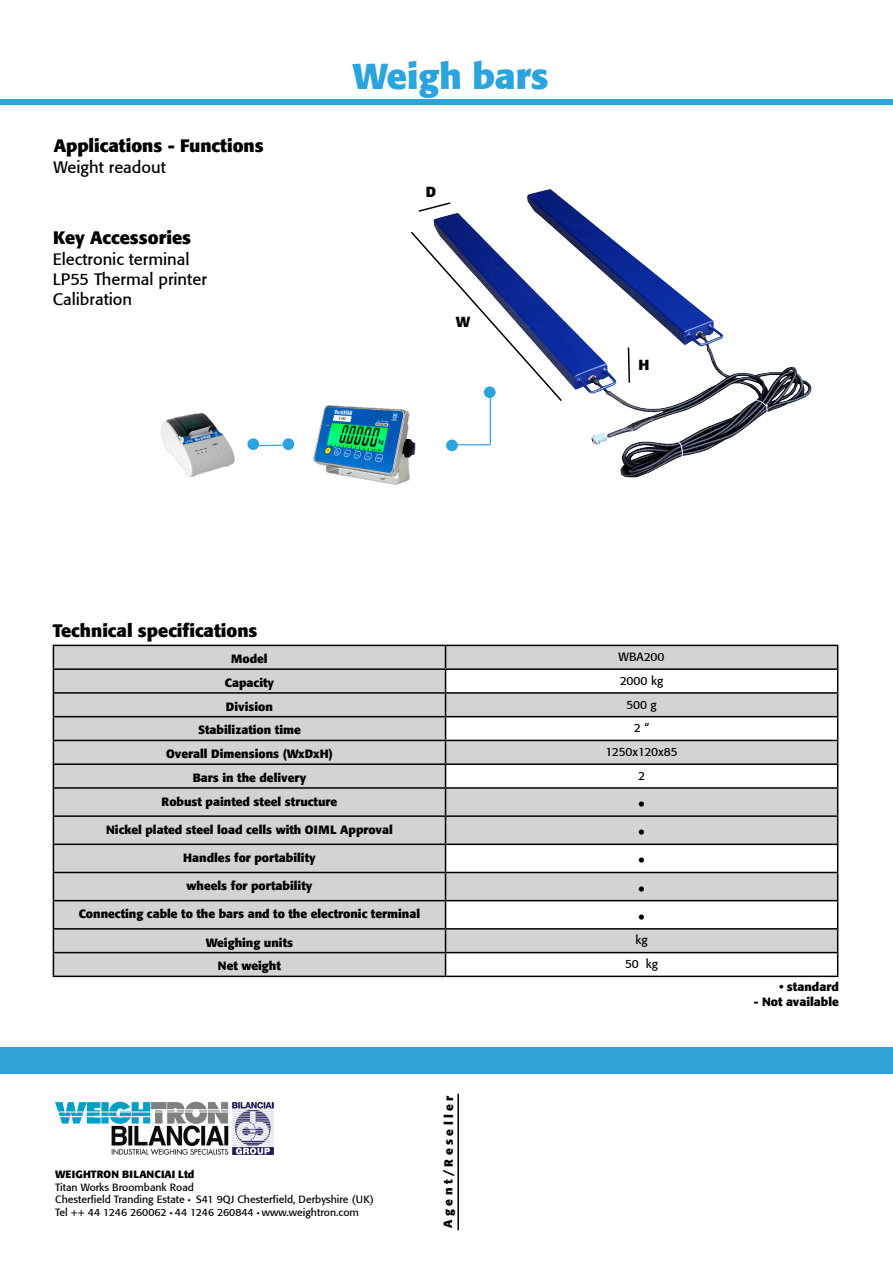
<style>
.page{position:relative;width:893px;height:1263px;background:#fff}
.page>*{position:absolute;margin:0;border:0;box-sizing:border-box;transform-origin:0 0}
.t1{font:700 36px "Formata";color:#2ba3df}
.t2{font:700 18px "Formata";color:#000}
.t3{font:16.5px/19.8px "Formata";color:#000}
.t4{font:700 16.5px "Formata";color:#000}
.t5{font:700 14.55px "Formata";color:#000}
.t6{font:700 12px "Formata";color:#000}
.t7{font:12px "Formata";color:#000}
.t8{font:10.5px/12.6px "Formata";color:#000}
.t9{font:700 10.5px "Formata";letter-spacing:.01em;color:#000}
.s1{font-family:"Myriad Pro"}
</style>
<div class="page">
<div style="left:0;top:1047px;width:893px;height:27px;background:#2fa4d9"></div>
<div style="left:0;top:99px;width:893px;height:6px;background:#2fa4d9"></div>
<div style="left:54px;top:646px;width:391px;height:329px;background:#d1d3d4"></div>
<hr style="left:53px;top:645px;width:393px;height:1px;background:#000">
<hr style="left:446px;top:645px;width:392px;height:1px;background:#000">
<hr style="left:446px;top:975px;width:392px;height:2px;background:#000">
<hr style="left:53px;top:668px;width:393px;height:2px;background:#000">
<hr style="left:53px;top:692px;width:393px;height:2px;background:#000">
<hr style="left:53px;top:716px;width:393px;height:1px;background:#000">
<hr style="left:53px;top:740px;width:393px;height:1px;background:#000">
<hr style="left:53px;top:763px;width:393px;height:2px;background:#000">
<hr style="left:53px;top:787px;width:393px;height:2px;background:#000">
<hr style="left:53px;top:815px;width:393px;height:2px;background:#000">
<hr style="left:53px;top:843px;width:393px;height:2px;background:#000">
<hr style="left:53px;top:872px;width:393px;height:1px;background:#000">
<hr style="left:53px;top:900px;width:393px;height:1px;background:#000">
<hr style="left:53px;top:928px;width:393px;height:1px;background:#000">
<hr style="left:53px;top:952px;width:393px;height:1px;background:#000">
<svg style="left:53px;top:646px;width:1px;height:329px"></svg>
<svg style="left:445px;top:646px;width:393px;height:329px"></svg>
<hr style="left:53px;top:975px;width:393px;height:2px;background:#000">
<img style="left:433px;top:189px;width:379px;height:289px">
<svg style="left:411px;top:230px;width:152px;height:173px"></svg>
<svg style="left:418px;top:201px;width:34px;height:12px"></svg>
<svg style="left:627px;top:346px;width:4px;height:38px"></svg>
<svg style="left:259px;top:445px;width:23px;height:1px"></svg>
<div style="left:282px;top:438px;width:12px;height:12px;background:#2ba3df;border-radius:50%"></div>
<div style="left:484px;top:386px;width:12px;height:12px;background:#2ba3df;border-radius:50%"></div>
<div style="left:247px;top:438px;width:12px;height:12px;background:#2ba3df;border-radius:50%"></div>
<div style="left:446px;top:439px;width:12px;height:12px;background:#2ba3df;border-radius:50%"></div>
<hr style="left:452px;top:444px;width:38px;height:1px;background:#2ba3df">
<hr style="left:490px;top:392px;width:1px;height:52px;background:#2ba3df">
<img style="left:313px;top:401px;width:112px;height:84px">
<img style="left:161px;top:412px;width:74px;height:65px">
<hr style="left:457px;top:1094px;width:2px;height:136px;background:#000">
<img style="left:55px;top:1101px;width:219px;height:54px">
<h2 class="t2" style="left:54px;top:134px;width:212px">Applications - Functions</h2>
<h3 class="t3" style="left:53px;top:157px;width:114px">Weight readout</h3>
<h2 class="t2" style="left:53px;top:227px;width:140px">Key Accessories</h2>
<h3 class="t3" style="left:53px;top:249px;width:156px">Electronic terminal<br>LP55 Thermal printer<br>Calibration</h3>
<h1 class="t1" style="left:352px;top:54px;width:198px">Weigh bars</h1>
<p class="t5" style="left:426px;top:183px;width:12px">D</p>
<p class="t5" style="left:456px;top:312px;width:16px">W</p>
<p class="t5" style="left:638px;top:355px;width:12px">H</p>
<h2 class="t2" style="left:53px;top:619px;width:206px">Technical specifications</h2>
<p class="t6" style="left:231px;top:651px;width:38px">Model</p>
<p class="t7" style="left:619px;top:649px;width:47px">WBA200</p>
<p class="t6" style="left:225px;top:675px;width:51px">Capacity</p>
<p class="t7" style="left:620px;top:673px;width:45px">2000 kg</p>
<p class="t6" style="left:226px;top:699px;width:49px">Division</p>
<p class="t7" style="left:626px;top:697px;width:32px">500 g</p>
<p class="t6" style="left:198px;top:723px;width:104px">Stabilization time</p>
<p class="t7" style="left:634px;top:721px;width:17px">2 “</p>
<p class="t6" style="left:166px;top:746px;width:168px">Overall Dimensions (WxDxH)</p>
<p class="t7" style="left:605px;top:744px;width:74px">1250x120x85</p>
<p class="t6" style="left:193px;top:770px;width:115px">Bars in the delivery</p>
<p class="t7" style="left:638px;top:768px;width:8px">2</p>
<p class="t6" style="left:162px;top:794px;width:177px">Robust painted steel structure</p>
<h3 class="t4" style="left:639px;top:794px;width:7px">•</h3>
<p class="t6" style="left:106px;top:822px;width:288px">Nickel plated steel load cells with OIML Approval</p>
<h3 class="t4" style="left:639px;top:822px;width:7px">•</h3>
<p class="t6" style="left:183px;top:850px;width:134px">Handles for portability</p>
<h3 class="t4" style="left:639px;top:850px;width:7px">•</h3>
<p class="t6" style="left:187px;top:878px;width:127px">wheels for portability</p>
<h3 class="t4" style="left:639px;top:878px;width:7px">•</h3>
<p class="t6" style="left:79px;top:907px;width:343px">Connecting cable to the bars and to the electronic terminal</p>
<h3 class="t4" style="left:639px;top:907px;width:7px">•</h3>
<p class="t6" style="left:206px;top:935px;width:89px">Weighing units</p>
<p class="t7" style="left:635px;top:933px;width:14px">kg</p>
<p class="t6" style="left:218px;top:958px;width:64px">Net weight</p>
<p class="t7" style="left:625px;top:957px;width:35px">50 kg</p>
<p class="t9" style="left:55px;top:1168px;width:141px">WEIGHTRON BILANCIAI Ltd</p>
<p class="t8" style="left:55px;top:1180px;width:320px">Titan Works Broombank Road<br>Chesterfield Tranding Estate <span class="s1">•</span> S41 9QJ Chesterfield, Derbyshire (UK)<br>Tel ++ 44 1246 260062 <span class="s1">•</span> 44 1246 260844 <span class="s1">•</span> www.weightron.com</p>
<p class="t6" style="left:441px;top:1228px;width:134px;rotate:-90deg">A g e n t / R e s e l l e r</p>
<p class="t6" style="left:779px;top:980px;width:61px">• standard</p>
<p class="t6" style="left:754px;top:994px;width:87px">- Not available</p>
</div>
